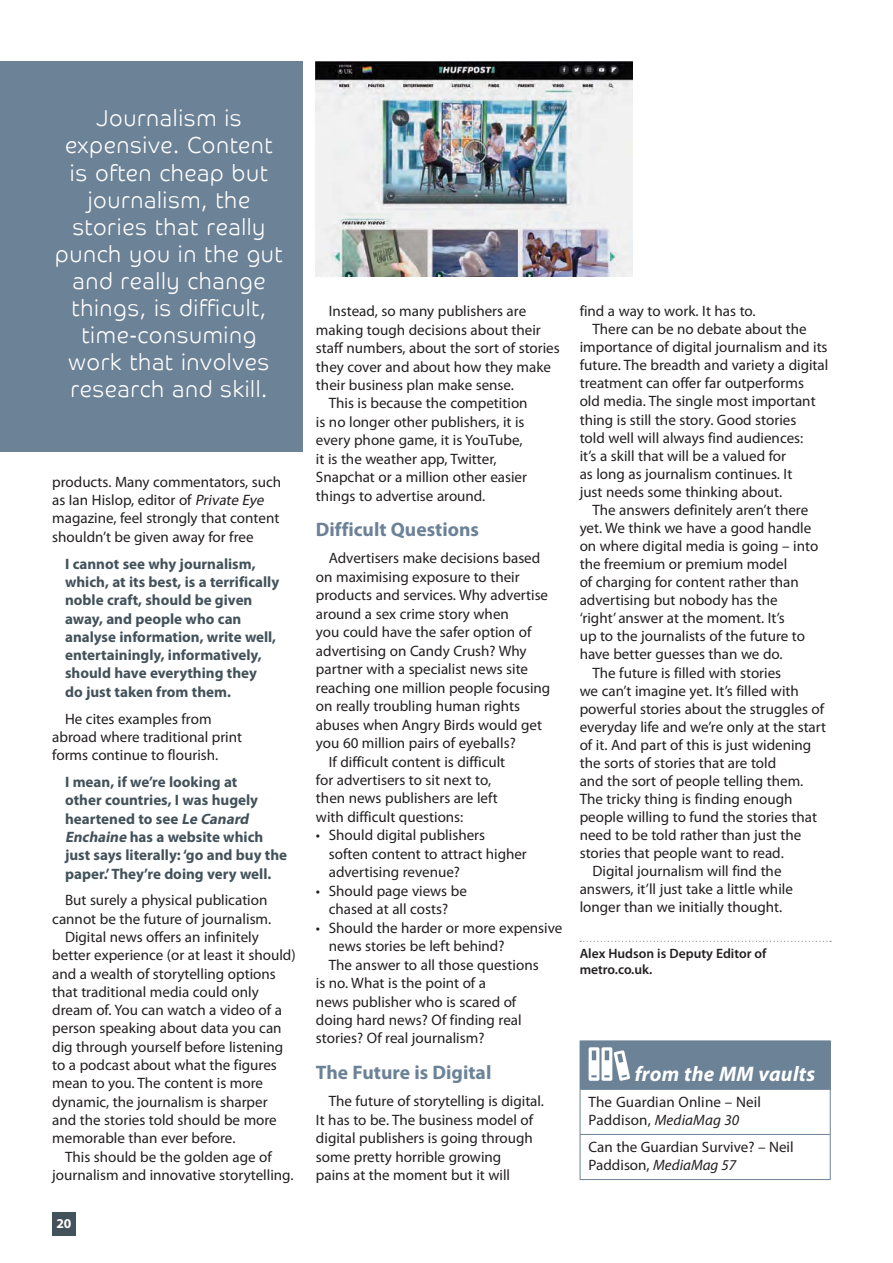
<style>
.page{position:relative;width:893px;height:1263px;background:#fff}
.page>*{position:absolute;margin:0;border:0;box-sizing:border-box;transform-origin:0 0}
.t1{font:300 23.25px/27.2px "Co Headline";letter-spacing:.06em;color:#fff;text-align:center;scale:.91 1}
.t2{font:italic 700 21.15px "Myriad Pro";letter-spacing:.01em;color:#fff}
.t3{font:700 19.65px "Myriad Pro";color:#6c8297}
.t4{font:15px/18.5px "Myriad Pro";color:#231f20}
.t5{font:700 15px/18.3px "Myriad Pro";color:#43525a}
.t6{font:600 13.5px/16.5px "Myriad Pro";color:#231f20}
.t7{font:700 13.5px "Myriad Pro";color:#fff}
.s1{font-style:italic}
</style>
<div class="page">
<svg style="left:580px;top:941px;width:251px;height:1px"></svg>
<div style="left:1px;top:62px;width:302px;height:390px;background:#6c8297"></div>
<img style="left:316px;top:62px;width:317px;height:214px">
<div style="left:580px;top:1041px;width:250px;height:48px;background:#6c8297"></div>
<hr style="left:580px;top:1089px;width:250px;height:1px;background:#6c8297">
<hr style="left:580px;top:1134px;width:250px;height:1px;background:#6c8297">
<hr style="left:580px;top:1179px;width:250px;height:1px;background:#6c8297">
<hr style="left:830px;top:1041px;width:1px;height:48px;background:#6c8297">
<hr style="left:580px;top:1090px;width:1px;height:44px;background:#6c8297">
<hr style="left:830px;top:1090px;width:1px;height:44px;background:#6c8297">
<hr style="left:580px;top:1135px;width:1px;height:44px;background:#6c8297">
<hr style="left:830px;top:1135px;width:1px;height:44px;background:#6c8297">
<svg style="left:589px;top:1047px;width:41px;height:34px"></svg>
<div style="left:52px;top:1212px;width:24px;height:24px;background:#43525a"></div>
<h1 class="t1" style="left:55px;top:105px;width:251px">Journalism is expensive. Content is often cheap but journalism, the stories that really punch you in the gut and really change things, is difficult, time-consuming work that involves research and skill.</h1>
<p class="t4" style="left:52px;top:474px;width:230px">products. Many commentators, such as Ian Hislop, editor of <span class="s1">Private Eye </span>magazine, feel strongly that content shouldn’t be given away for free</p>
<p class="t5" style="left:65px;top:555px;width:216px">I cannot see why journalism, which, at its best, is a terrifically noble craft, should be given away, and people who can analyse information, write well, entertainingly, informatively, should have everything they<br>do just taken from them.</p>
<p class="t4" style="left:52px;top:710px;width:191px;text-indent:13px">He cites examples from abroad where traditional print forms continue to flourish.</p>
<p class="t5" style="left:65px;top:774px;width:224px">I mean, if we’re looking at<br>other countries, I was hugely heartened to see <span class="s1">Le Canard<br>Enchaine</span> has a website which just says literally: ‘go and buy the paper.’ They’re doing very well.</p>
<p class="t4" style="left:65px;top:892px;width:204px">But surely a physical publication</p>
<p class="t4" style="left:52px;top:910px;width:221px">cannot be the future of journalism.</p>
<p class="t4" style="left:65px;top:929px;width:195px">Digital news offers an infinitely</p>
<p class="t4" style="left:52px;top:947px;width:245px">better experience (or at least it should)</p>
<p class="t4" style="left:52px;top:965px;width:225px">and a wealth of storytelling options</p>
<p class="t4" style="left:52px;top:984px;width:208px">that traditional media could only</p>
<p class="t4" style="left:52px;top:1002px;width:231px">dream of. You can watch a video of a</p>
<p class="t4" style="left:52px;top:1020px;width:231px">person speaking about data you can</p>
<p class="t4" style="left:52px;top:1038px;width:232px">dig through yourself before listening</p>
<p class="t4" style="left:52px;top:1057px;width:226px">to a podcast about what the figures</p>
<p class="t4" style="left:52px;top:1075px;width:212px">mean to you. The content is more</p>
<p class="t4" style="left:52px;top:1093px;width:217px">dynamic, the journalism is sharper</p>
<p class="t4" style="left:52px;top:1112px;width:226px">and the stories told should be more</p>
<p class="t4" style="left:52px;top:1130px;width:185px">memorable than ever before.</p>
<p class="t4" style="left:65px;top:1148px;width:208px">This should be the golden age of</p>
<p class="t4" style="left:52px;top:1167px;width:243px">journalism and innovative storytelling.</p>
<p class="t7" style="left:57px;top:1218px;width:16px">20</p>
<p class="t4" style="left:329px;top:303px;width:199px">Instead, so many publishers are</p>
<p class="t4" style="left:316px;top:321px;width:226px">making tough decisions about their</p>
<p class="t4" style="left:316px;top:340px;width:245px">staff numbers, about the sort of stories</p>
<p class="t4" style="left:316px;top:358px;width:236px">they cover and about how they make</p>
<p class="t4" style="left:316px;top:377px;width:200px">their business plan make sense.</p>
<p class="t4" style="left:329px;top:395px;width:200px">This is because the competition</p>
<p class="t4" style="left:316px;top:414px;width:210px">is no longer other publishers, it is</p>
<p class="t4" style="left:316px;top:432px;width:208px">every phone game, it is YouTube,</p>
<p class="t4" style="left:316px;top:451px;width:182px">it is the weather app, Twitter,</p>
<p class="t4" style="left:316px;top:469px;width:213px">Snapchat or a million other easier</p>
<p class="t4" style="left:316px;top:487px;width:171px">things to advertise around.</p>
<h3 class="t3" style="left:316px;top:522px;width:165px">Difficult Questions</h3>
<p class="t4" style="left:329px;top:550px;width:213px">Advertisers make decisions based</p>
<p class="t4" style="left:316px;top:569px;width:205px">on maximising exposure to their</p>
<p class="t4" style="left:316px;top:587px;width:234px">products and services. Why advertise</p>
<p class="t4" style="left:316px;top:606px;width:194px">around a sex crime story when</p>
<p class="t4" style="left:316px;top:624px;width:217px">you could have the safer option of</p>
<p class="t4" style="left:316px;top:642px;width:212px">advertising on Candy Crush? Why</p>
<p class="t4" style="left:316px;top:661px;width:214px">partner with a specialist news site</p>
<p class="t4" style="left:316px;top:679px;width:236px">reaching one million people focusing</p>
<p class="t4" style="left:316px;top:698px;width:206px">on really troubling human rights</p>
<p class="t4" style="left:316px;top:716px;width:228px">abuses when Angry Birds would get</p>
<p class="t4" style="left:316px;top:735px;width:201px">you 60 million pairs of eyeballs?</p>
<p class="t4" style="left:329px;top:753px;width:178px">If difficult content is difficult</p>
<p class="t4" style="left:316px;top:772px;width:177px">for advertisers to sit next to,</p>
<p class="t4" style="left:316px;top:790px;width:183px">then news publishers are left</p>
<p class="t4" style="left:316px;top:809px;width:149px">with difficult questions:</p>
<p class="t4" style="left:329px;top:827px;width:200px;text-indent:-13px">• Should digital publishers soften content to attract higher advertising revenue?</p>
<p class="t4" style="left:316px;top:882px;width:152px;text-align:center">• Should page views be chased at all costs?</p>
<p class="t4" style="left:316px;top:919px;width:248px">• Should the harder or more expensive</p>
<p class="t4" style="left:329px;top:938px;width:177px">news stories be left behind?</p>
<p class="t4" style="left:329px;top:956px;width:211px">The answer to all those questions</p>
<p class="t4" style="left:316px;top:975px;width:172px">is no. What is the point of a</p>
<p class="t4" style="left:316px;top:993px;width:202px">news publisher who is scared of</p>
<p class="t4" style="left:316px;top:1012px;width:207px">doing hard news? Of finding real</p>
<p class="t4" style="left:316px;top:1030px;width:170px">stories? Of real journalism?</p>
<h3 class="t3" style="left:316px;top:1065px;width:177px">The Future is Digital</h3>
<p class="t4" style="left:316px;top:1093px;width:230px;text-indent:13px">The future of storytelling is digital.<br>It has to be. The business model of digital publishers is going through some pretty horrible growing<br>pains at the moment but it will</p>
<p class="t4" style="left:580px;top:303px;width:177px">find a way to work. It has to.</p>
<p class="t4" style="left:592px;top:321px;width:216px">There can be no debate about the</p>
<p class="t4" style="left:580px;top:339px;width:249px">importance of digital journalism and its</p>
<p class="t4" style="left:580px;top:357px;width:250px">future. The breadth and variety a digital</p>
<p class="t4" style="left:580px;top:375px;width:226px">treatment can offer far outperforms</p>
<p class="t4" style="left:580px;top:393px;width:237px">old media. The single most important</p>
<p class="t4" style="left:580px;top:411px;width:218px">thing is still the story. Good stories</p>
<p class="t4" style="left:580px;top:429px;width:225px">told well will always find audiences:</p>
<p class="t4" style="left:580px;top:447px;width:208px">it’s a skill that will be a valued for</p>
<p class="t4" style="left:580px;top:465px;width:214px">as long as journalism continues. It</p>
<p class="t4" style="left:580px;top:484px;width:204px">just needs some thinking about.</p>
<p class="t4" style="left:592px;top:502px;width:217px">The answers definitely aren’t there</p>
<p class="t4" style="left:580px;top:520px;width:233px">yet. We think we have a good handle</p>
<p class="t4" style="left:580px;top:538px;width:240px">on where digital media is going – into</p>
<p class="t4" style="left:580px;top:556px;width:209px">the freemium or premium model</p>
<p class="t4" style="left:580px;top:574px;width:221px">of charging for content rather than</p>
<p class="t4" style="left:580px;top:592px;width:199px">advertising but nobody has the</p>
<p class="t4" style="left:580px;top:610px;width:207px">‘right’ answer at the moment. It’s</p>
<p class="t4" style="left:580px;top:628px;width:227px">up to the journalists of the future to</p>
<p class="t4" style="left:580px;top:646px;width:204px">have better guesses than we do.</p>
<p class="t4" style="left:592px;top:664px;width:190px">The future is filled with stories</p>
<p class="t4" style="left:580px;top:682px;width:221px">we can’t imagine yet. It’s filled with</p>
<p class="t4" style="left:580px;top:700px;width:246px">powerful stories about the struggles of</p>
<p class="t4" style="left:580px;top:718px;width:248px">everyday life and we’re only at the start</p>
<p class="t4" style="left:580px;top:737px;width:233px">of it. And part of this is just widening</p>
<p class="t4" style="left:580px;top:755px;width:198px">the sorts of stories that are told</p>
<p class="t4" style="left:580px;top:773px;width:225px">and the sort of people telling them.</p>
<p class="t4" style="left:580px;top:791px;width:214px">The tricky thing is finding enough</p>
<p class="t4" style="left:580px;top:809px;width:239px">people willing to fund the stories that</p>
<p class="t4" style="left:580px;top:827px;width:223px">need to be told rather than just the</p>
<p class="t4" style="left:580px;top:845px;width:206px">stories that people want to read.</p>
<p class="t4" style="left:592px;top:863px;width:191px">Digital journalism will find the</p>
<p class="t4" style="left:580px;top:881px;width:215px">answers, it’ll just take a little while</p>
<p class="t4" style="left:580px;top:899px;width:204px">longer than we initially thought.</p>
<p class="t6" style="left:580px;top:945px;width:188px">Alex Hudson is Deputy Editor of metro.co.uk.</p>
<h2 class="t2" style="left:635px;top:1061px;width:182px">from the MM vaults</h2>
<p class="t4" style="left:589px;top:1094px;width:174px;line-height:18px">The Guardian Online – Neil<br>Paddison, <span class="s1">MediaMag 30</span></p>
<p class="t4" style="left:589px;top:1139px;width:206px;line-height:18px">Can the Guardian Survive? – Neil<br>Paddison, <span class="s1">MediaMag 57</span></p>
</div>
